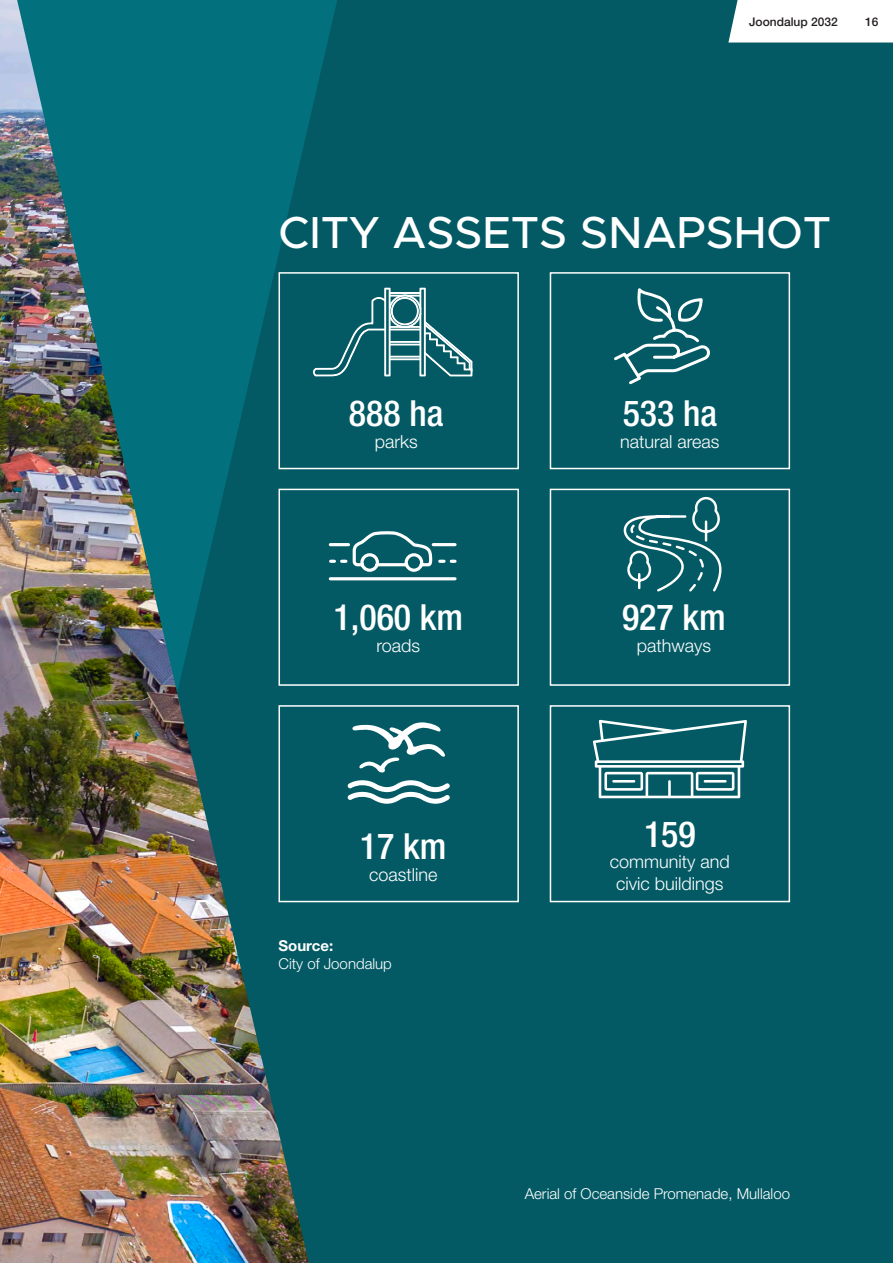
<style>
.page{position:relative;width:893px;height:1263px;background:#035a64}
.page>*{position:absolute;margin:0;border:0;box-sizing:border-box;transform-origin:0 0}
.HEADER__white{font:500 45px "Metropolis";color:#fff}
.t1{font:500 condensed 36px "Helvetica Neue LT Std";color:#fff}
.t2{font:300 18px/21.6px "Helvetica Neue LT Std";color:#fff;text-align:center}
.TEXT__body_white{font:300 15px/18px "Helvetica Neue LT Std";color:#fff}
.t3{font:500 12px "Helvetica Neue LT Std";color:#231f20}
.s1{font-weight:700}
</style>
<div class="page">
<svg style="left:309px;top:0;width:31px;height:903px"></svg>
<img style="left:0;top:0;width:309px;height:1263px">
<div style="left:279px;top:705px;width:240px;height:197px;border:2px solid #fff"></div>
<div style="left:550px;top:705px;width:240px;height:197px;border:2px solid #fff"></div>
<svg style="left:593px;top:720px;width:154px;height:78px"></svg>
<div style="left:550px;top:272px;width:240px;height:197px;border:2px solid #fff"></div>
<svg style="left:614px;top:288px;width:96px;height:97px"></svg>
<div style="left:550px;top:489px;width:240px;height:197px;border:2px solid #fff"></div>
<svg style="left:623px;top:496px;width:99px;height:96px"></svg>
<div style="left:279px;top:489px;width:240px;height:197px;border:2px solid #fff"></div>
<svg style="left:327px;top:528px;width:131px;height:276px"></svg>
<div style="left:279px;top:272px;width:240px;height:197px;border:2px solid #fff"></div>
<svg style="left:313px;top:287px;width:160px;height:90px"></svg>
<div style="left:728px;top:0;width:165px;height:43px;background:#fff"></div>
<p class="t3" style="left:749px;top:14px;width:90px">Joondalup 2032</p>
<p class="t3" style="left:865px;top:14px;width:15px">16</p>
<p class="HEADER__white" style="left:279px;top:205px;width:554px">CITY ASSETS SNAPSHOT</p>
<p class="t1" style="left:349px;top:392px;width:96px">888 ha</p>
<p class="t2" style="left:375px;top:430px;width:45px">parks</p>
<p class="t1" style="left:333px;top:596px;width:131px">1,060 km</p>
<p class="t2" style="left:376px;top:634px;width:45px">roads</p>
<p class="t1" style="left:360px;top:825px;width:88px">17 km</p>
<p class="t2" style="left:369px;top:863px;width:70px">coastline</p>
<p class="TEXT__body_white" style="left:279px;top:936px;width:115px"><span class="s1">Source:<br></span>City of Joondalup</p>
<p class="t1" style="left:623px;top:392px;width:96px">533 ha</p>
<p class="t2" style="left:620px;top:430px;width:101px">natural areas</p>
<p class="t1" style="left:622px;top:596px;width:105px">927 km</p>
<p class="t2" style="left:637px;top:634px;width:76px">pathways</p>
<p class="t1" style="left:644px;top:813px;width:53px">159</p>
<p class="t2" style="left:610px;top:851px;width:122px">community and civic buildings</p>
<p class="TEXT__body_white" style="left:525px;top:1184px;width:267px">Aerial of Oceanside Promenade, Mullaloo</p>
</div>
